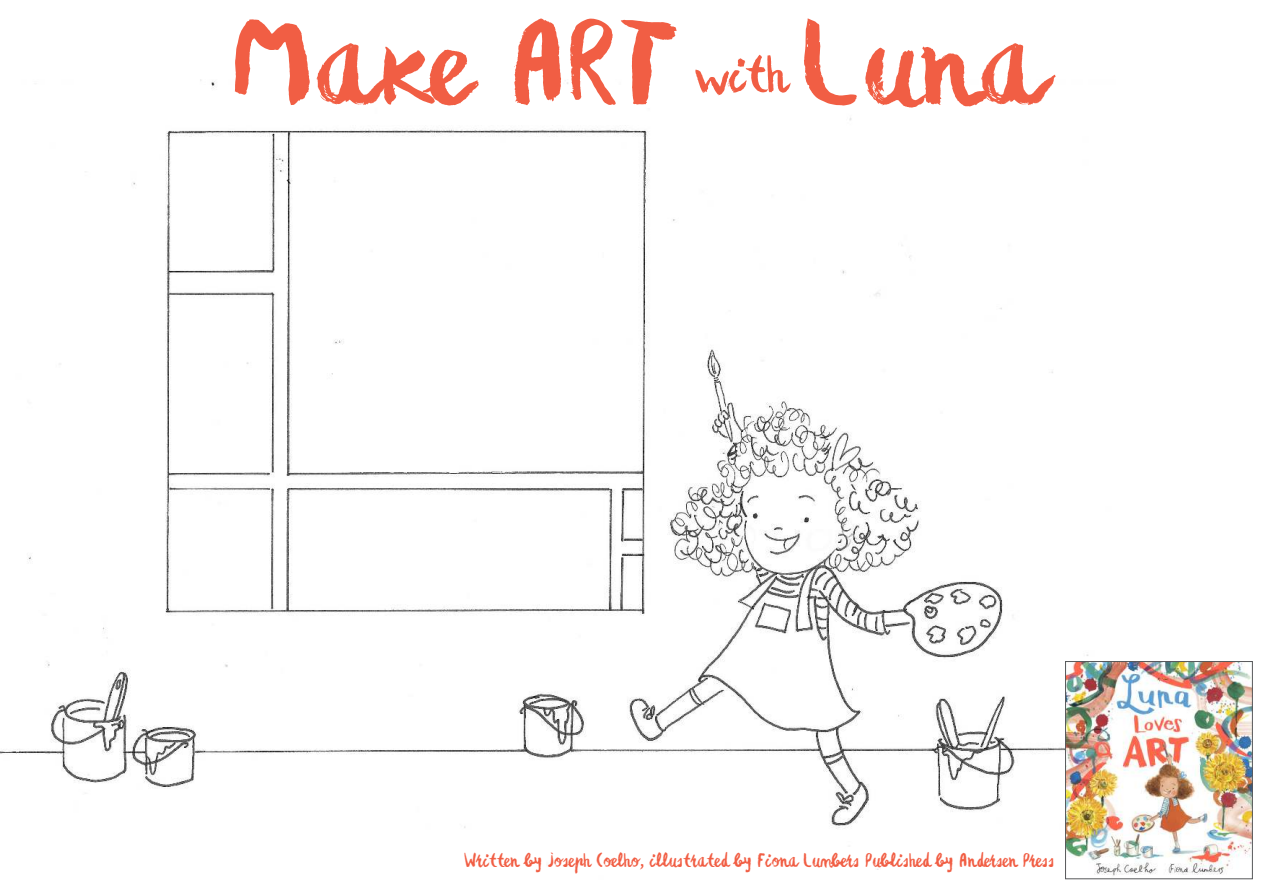
<style>
.page{position:relative;width:1263px;height:893px;background:#fff}
.page>*{position:absolute;margin:0;border:0;box-sizing:border-box;transform-origin:0 0}
.t1{font:128.1px "Besom";color:#f15e44;scale:1.14 1}
.t2{font:55.95px "Besom";color:#f15e44;scale:1.06 1}
.t3{font:21px "Besom";color:#f15e44}
</style>
<div class="page">
<img style="left:0;top:80px;width:1089px;height:790px">
<img style="left:1067px;top:663px;width:184px;height:213px">
<div style="left:1065px;top:661px;width:188px;height:218px;border:1px solid #57585a"></div>
<h1 class="t1" style="left:229px;top:12px;width:396px">Make ART</h1>
<h2 class="t2" style="left:694px;top:52px;width:89px">with</h2>
<h1 class="t1" style="left:801px;top:12px;width:214px">Luna</h1>
<p class="t3" style="left:464px;top:852px;width:592px">Written by Joseph Coelho, illustrated by Fiona Lumbers Published by Andersen Press</p>
</div>
